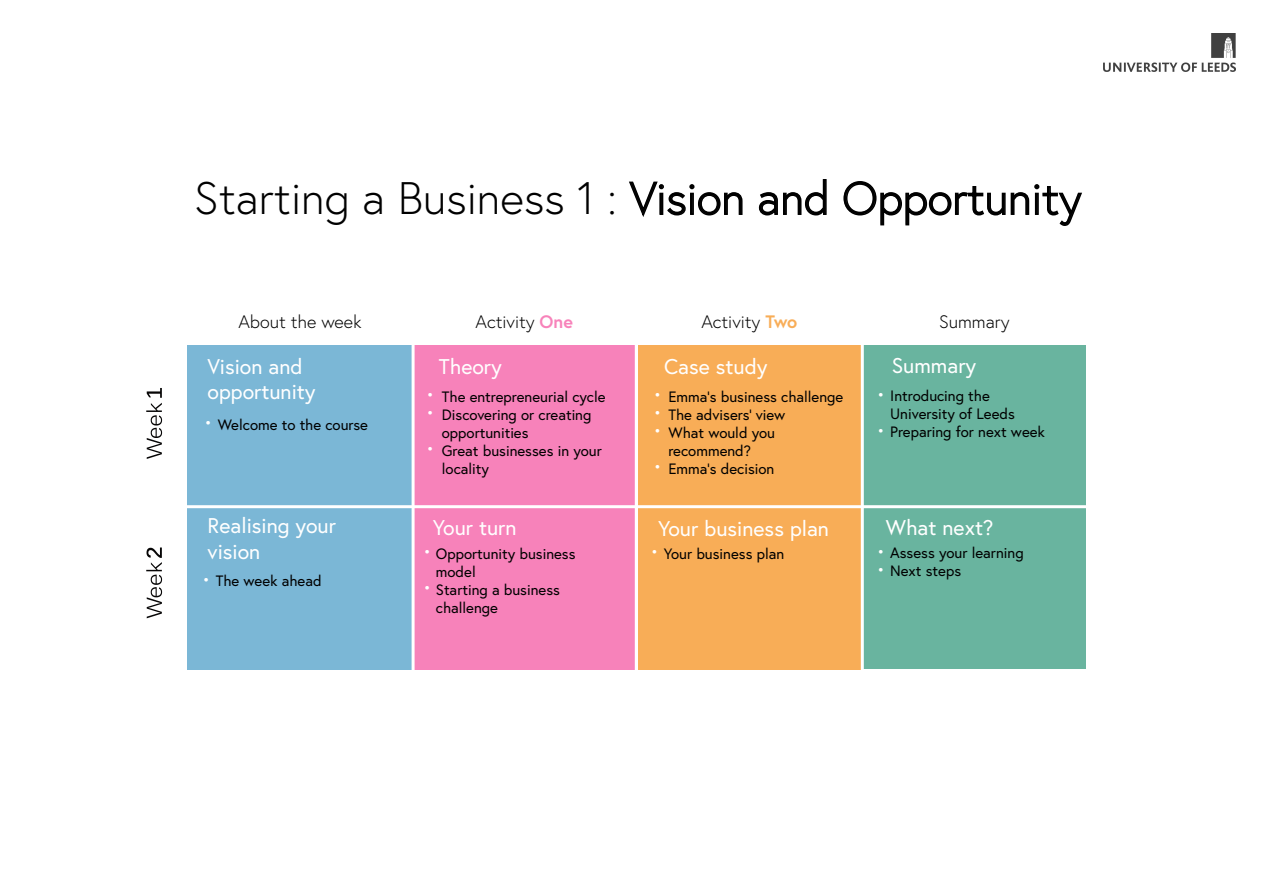
<style>
.page{position:relative;width:1263px;height:893px;background:#fff}
.page>*{position:absolute;margin:0;border:0;box-sizing:border-box;transform-origin:0 0}
.t1{font:300 45.6px "Europa";color:#000}
.t2{font:21.3px/25.5px "Europa";color:#fff}
.t3{font:300 18px "Europa";color:#000}
.t4{font:15px/18px "Europa";color:#000}
.t5{font:15px/18px "Europa";color:#fff}
.s1{font-weight:700;color:rgb(245 89 163/.75)}
.s2{font-weight:700;color:rgb(246 146 32/.75)}
.s3{color:#fff}
</style>
<div class="page">
<svg style="left:629px;top:181px;width:114px;height:36px"></svg>
<svg style="left:758px;top:179px;width:69px;height:37px"></svg>
<svg style="left:843px;top:181px;width:239px;height:45px"></svg>
<img style="left:1103px;top:34px;width:132px;height:37px">
<div style="left:864px;top:345px;width:222px;height:162px;background:#69b49f"></div>
<div style="left:864px;top:508px;width:222px;height:161px;background:#69b49f"></div>
<div style="left:187px;top:508px;width:225px;height:162px;background:#7bb7d6"></div>
<div style="left:413px;top:508px;width:223px;height:162px;background:#f782ba"></div>
<div style="left:638px;top:508px;width:223px;height:162px;background:#f8ad57"></div>
<div style="left:187px;top:345px;width:225px;height:162px;background:#7bb7d6"></div>
<div style="left:413px;top:345px;width:223px;height:162px;background:#f782ba"></div>
<div style="left:638px;top:345px;width:223px;height:162px;background:#f8ad57"></div>
<svg style="left:146px;top:388px;width:16px;height:71px"></svg>
<svg style="left:146px;top:547px;width:16px;height:71px"></svg>
<hr style="left:184px;top:505px;width:906px;height:3px;background:#fff">
<hr style="left:412px;top:337px;width:3px;height:341px;background:#fff">
<hr style="left:635px;top:337px;width:3px;height:342px;background:#fff">
<h1 class="t1" style="left:194px;top:170px;width:889px">Starting a Business 1 : Vision and Opportunity</h1>
<p class="t3" style="left:238px;top:311px;width:125px">About the week</p>
<p class="t3" style="left:476px;top:311px;width:99px">Activity <span class="s1">One</span></p>
<p class="t3" style="left:701px;top:311px;width:97px">Activity <span class="s2">Two</span></p>
<p class="t3" style="left:939px;top:311px;width:72px">Summary</p>
<h2 class="t2" style="left:208px;top:353px;width:109px">Vision and opportunity</h2>
<p class="t4" style="left:205px;top:415px;width:165px"><span class="s3">•</span> Welcome to the course</p>
<h2 class="t2" style="left:208px;top:513px;width:130px">Realising your vision</h2>
<p class="t4" style="left:203px;top:572px;width:121px"><span class="s3">•</span> The week ahead</p>
<h2 class="t2" style="left:439px;top:353px;width:64px">Theory</h2>
<h2 class="t2" style="left:664px;top:353px;width:105px">Case study</h2>
<p class="t5" style="left:426px;top:386px;width:9px">• •</p>
<p class="t5" style="left:426px;top:440px;width:9px">•</p>
<p class="t4" style="left:442px;top:387px;width:165px">The entrepreneurial cycle<br>Discovering or creating opportunities<br>Great businesses in your locality</p>
<h2 class="t2" style="left:433px;top:515px;width:85px">Your turn</h2>
<p class="t5" style="left:654px;top:386px;width:9px;text-align:justify">• • •</p>
<p class="t5" style="left:654px;top:458px;width:9px">•</p>
<p class="t4" style="left:668px;top:387px;width:176px">Emma’s business challenge<br>The advisers’ view<br>What would you recommend?<br>Emma’s decision</p>
<h2 class="t2" style="left:658px;top:515px;width:172px">Your business plan</h2>
<p class="t4" style="left:436px;top:544px;width:141px">Opportunity business model<br>Starting a business challenge</p>
<p class="t4" style="left:664px;top:544px;width:122px">Your business plan</p>
<p class="t5" style="left:423px;top:543px;width:9px">•</p>
<p class="t5" style="left:423px;top:579px;width:9px">•</p>
<p class="t5" style="left:651px;top:543px;width:9px">•</p>
<h2 class="t2" style="left:892px;top:352px;width:86px">Summary</h2>
<p class="t4" style="left:890px;top:387px;width:126px;text-indent:-13px"><span class="s3">•</span> Introducing the<br>University of Leeds</p>
<p class="t4" style="left:877px;top:423px;width:169px"><span class="s3">•</span> Preparing for next week</p>
<h2 class="t2" style="left:886px;top:515px;width:109px">What next?</h2>
<p class="t4" style="left:877px;top:543px;width:148px"><span class="s3">•</span> Assess your learning</p>
<p class="t4" style="left:877px;top:561px;width:86px"><span class="s3">•</span> Next steps</p>
</div>
